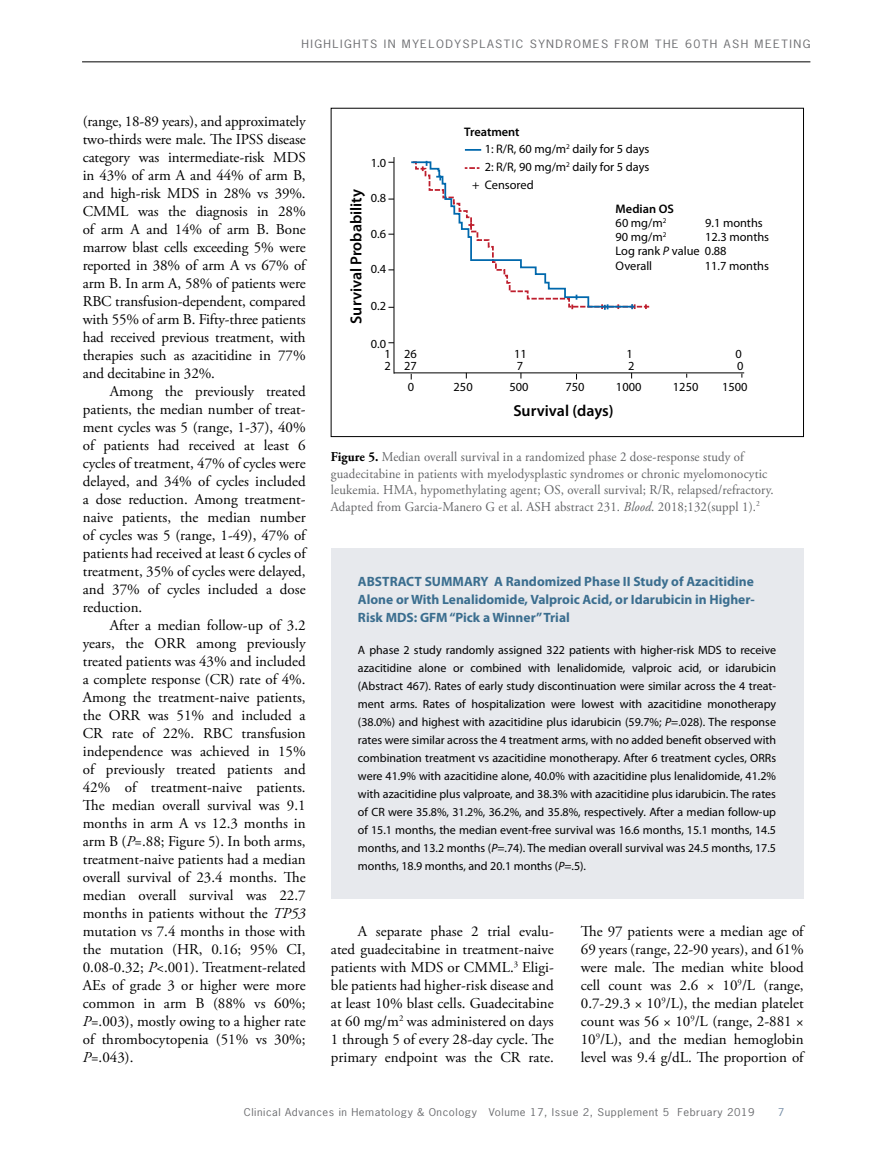
<style>
.page{position:relative;width:878px;height:1175px;background:#fff}
.page>*{position:absolute;margin:0;border:0;box-sizing:border-box;transform-origin:0 0}
.t1{font:600 15.9px "Myriad Pro";color:#000}
.t2{font:15px/18px "Adobe Garamond Pro";color:#000;text-align:justify}
.t3{font:13.5px/16.5px "Adobe Garamond Pro";letter-spacing:.01em;color:#636466;scale:.95 1}
.t4{font:700 13.5px/18px "Myriad Pro";color:#3b6e8f;text-align:justify}
.t5{font:12.45px/14.1px "Myriad Pro";color:#000}
.t6{font:600 12.45px/14.1px "Myriad Pro";color:#000}
.t7{font:12px/18px "Myriad Pro";color:#000;text-align:justify}
.t8{font:10.8px "News Gothic Std";letter-spacing:.12em;color:#6d6e71;scale:1.12 1}
.t9{font:10.2px "News Gothic Std";letter-spacing:.05em;color:#6d6e71;scale:1.11 1}
.t10{font:10.2px "News Gothic Std";color:#738ba5;scale:1.11 1}
.s1{font-style:italic}
.s2{font-weight:400}
.s3{font-weight:700;color:#000}
</style>
<div class="page">
<hr style="left:82px;top:62px;width:728px;height:1px;background:#000">
<div style="left:331px;top:549px;width:472px;height:350px;background:#e7e9ed"></div>
<hr style="left:393px;top:157px;width:1px;height:216px;background:#000">
<hr style="left:394px;top:372px;width:350px;height:1px;background:#000">
<svg style="left:465px;top:149px;width:16px;height:2px"></svg>
<svg style="left:411px;top:160px;width:239px;height:150px"></svg>
<p class="t8" style="left:301px;top:36px;width:456px">HIGHLIGHTS IN MYELODYSPLASTIC SYNDROMES FROM THE 60TH ASH MEETING</p>
<p class="t2" style="left:83px;top:113px;width:224px">(range, 18-89 years), and approximately two-thirds were male. The IPSS disease category was intermediate-risk MDS in 43% of arm A and 44% of arm B, and high-risk MDS in 28% vs 39%.<br>CMML was the diagnosis in 28% of arm A and 14% of arm B. Bone marrow blast cells exceeding 5% were reported in 38% of arm A vs 67% of arm B. In arm A, 58% of patients were RBC transfusion-dependent, compared with 55% of arm B. Fifty-three patients had received previous treatment, with therapies such as azacitidine in 77% and decitabine in 32%.</p>
<p class="t2" style="left:83px;top:383px;width:224px;text-indent:27px">Among the previously treated patients, the median number of treat&shy;ment cycles was 5 (range, 1-37), 40% of patients had received at least 6 cycles of treatment, 47% of cycles were delayed, and 34% of cycles included a dose reduction. Among treatment&shy;naive patients, the median number of cycles was 5 (range, 1-49), 47% of patients had received at least 6 cycles of treatment, 35% of cycles were delayed, and 37% of cycles included a dose reduction.</p>
<p class="t2" style="left:83px;top:617px;width:224px;text-indent:27px">After a median follow-up of 3.2 years, the ORR among previously treated patients was 43% and included a complete response (CR) rate of 4%.<br>Among the treatment-naive patients, the ORR was 51% and included a CR rate of 22%. RBC transfusion independence was achieved in 15% of previously treated patients and 42% of treatment-naive patients.<br>The median overall survival was 9.1 months in arm A vs 12.3 months in arm B (<span class="s1">P</span>=.88; Figure 5). In both arms, treatment-naive patients had a median overall survival of 23.4 months. The median overall survival was 22.7 months in patients without the <span class="s1">TP53 </span>mutation vs 7.4 months in those with the mutation (HR, 0.16; 95% CI, 0.08-0.32; <span class="s1">P</span>&lt;.001). Treatment-related AEs of grade 3 or higher were more common in arm B (88% vs 60%; <span class="s1">P</span>=.003), mostly owing to a higher rate of thrombocytopenia (51% vs 30%; <span class="s1">P</span>=.043).</p>
<p class="t5" style="left:371px;top:155px;width:17px">1.0</p>
<p class="t5" style="left:371px;top:191px;width:17px">0.8</p>
<p class="t5" style="left:371px;top:226px;width:17px">0.6</p>
<p class="t5" style="left:371px;top:262px;width:17px">0.4</p>
<p class="t5" style="left:371px;top:299px;width:17px">0.2</p>
<p class="t5" style="left:371px;top:336px;width:17px">0.0</p>
<p class="t1" style="left:346px;top:324px;width:136px;rotate:-90deg">Survival Probability</p>
<p class="t6" style="left:464px;top:124px;width:57px">Treatment</p>
<p class="t5" style="left:484px;top:142px;width:166px">1: R/R, 60 mg/m<sup>2</sup> daily for 5 days</p>
<p class="t5" style="left:484px;top:160px;width:166px">2: R/R, 90 mg/m<sup>2</sup> daily for 5 days</p>
<p class="t5" style="left:472px;top:177px;width:63px">+ Censored</p>
<p class="t6" style="left:615px;top:201px;width:60px">Median OS<br><span class="s2">60 mg/m</span><sup>2</sup></p>
<p class="t5" style="left:705px;top:216px;width:59px">9.1 months</p>
<p class="t5" style="left:615px;top:230px;width:52px">90 mg/m<sup>2</sup></p>
<p class="t5" style="left:615px;top:230px;width:155px;text-indent:89px">12.3 months<br>Log rank <span class="s1">P</span> value 0.88<br>Overall</p>
<p class="t5" style="left:704px;top:258px;width:66px">11.7 months</p>
<p class="t5" style="left:384px;top:347px;width:34px">1 26</p>
<p class="t5" style="left:514px;top:347px;width:14px">11</p>
<p class="t5" style="left:626px;top:347px;width:8px">1</p>
<p class="t5" style="left:735px;top:347px;width:8px">0</p>
<p class="t5" style="left:384px;top:359px;width:34px">2 27</p>
<p class="t5" style="left:516px;top:359px;width:8px">7</p>
<p class="t5" style="left:628px;top:359px;width:8px">2</p>
<p class="t5" style="left:737px;top:359px;width:8px">0</p>
<p class="t5" style="left:408px;top:379px;width:8px">0</p>
<p class="t5" style="left:453px;top:379px;width:21px">250</p>
<p class="t5" style="left:509px;top:379px;width:21px">500</p>
<p class="t5" style="left:565px;top:379px;width:21px">750</p>
<p class="t5" style="left:616px;top:379px;width:27px">1000</p>
<p class="t5" style="left:673px;top:379px;width:27px">1250</p>
<p class="t5" style="left:722px;top:379px;width:27px">1500</p>
<p class="t1" style="left:513px;top:400px;width:102px">Survival (days)</p>
<p class="t3" style="left:331px;top:449px;width:467px"><span class="s3">Figure 5.</span> Median overall survival in a randomized phase 2 dose-response study of guadecitabine in patients with myelodysplastic syndromes or chronic myelomonocytic leukemia. HMA, hypomethylating agent; OS, overall survival; R/R, relapsed/refractory.<br>Adapted from Garcia-Manero G et al. ASH abstract 231. <span class="s1">Blood</span>. 2018;132(suppl 1).<sup>2</sup></p>
<p class="t4" style="left:358px;top:572px;width:398px">ABSTRACT SUMMARY A Randomized Phase II Study of Azacitidine Alone or With Lenalidomide, Valproic Acid, or Idarubicin in Higher-Risk MDS: GFM “Pick a Winner” Trial</p>
<p class="t7" style="left:358px;top:640px;width:419px">A phase 2 study randomly assigned 322 patients with higher-risk MDS to receive azacitidine alone or combined with lenalidomide, valproic acid, or idarubicin (Abstract 467). Rates of early study discontinuation were similar across the 4 treat&shy;ment arms. Rates of hospitalization were lowest with azacitidine monotherapy (38.0%) and highest with azacitidine plus idarubicin (59.7%; <span class="s1">P</span>=.028). The response rates were similar across the 4 treatment arms, with no added benefit observed with combination treatment vs azacitidine monotherapy. After 6 treatment cycles, ORRs were 41.9% with azacitidine alone, 40.0% with azacitidine plus lenalidomide, 41.2% with azacitidine plus valproate, and 38.3% with azacitidine plus idarubicin. The rates of CR were 35.8%, 31.2%, 36.2%, and 35.8%, respectively. After a median follow-up of 15.1 months, the median event-free survival was 16.6 months, 15.1 months, 14.5 months, and 13.2 months (<span class="s1">P</span>=.74). The median overall survival was 24.5 months, 17.5 months, 18.9 months, and 20.1 months (<span class="s1">P</span>=.5).</p>
<p class="t2" style="left:331px;top:923px;width:224px;text-indent:27px">A separate phase 2 trial evalu&shy;ated guadecitabine in treatment-naive patients with MDS or CMML.<sup>3</sup> Eligi&shy;ble patients had higher-risk disease and at least 10% blast cells. Guadecitabine at 60 mg/m<sup>2</sup> was administered on days 1 through 5 of every 28-day cycle. The primary endpoint was the CR rate.</p>
<p class="t2" style="left:580px;top:923px;width:224px">The 97 patients were a median age of 69 years (range, 22-90 years), and 61% were male. The median white blood cell count was 2.6 × 10<sup>9</sup>/L (range, 0.7-29.3 × 10<sup>9</sup>/L), the median platelet count was 56 × 10<sup>9</sup>/L (range, 2-881 × 10<sup>9</sup>/L), and the median hemoglobin level was 9.4 g/dL. The proportion of</p>
<p class="t9" style="left:244px;top:1105px;width:461px">Clinical Advances in Hematology &amp; Oncology Volume 17, Issue 2, Supplement 5 February 2019</p>
<p class="t10" style="left:777px;top:1105px;width:7px">7</p>
</div>
